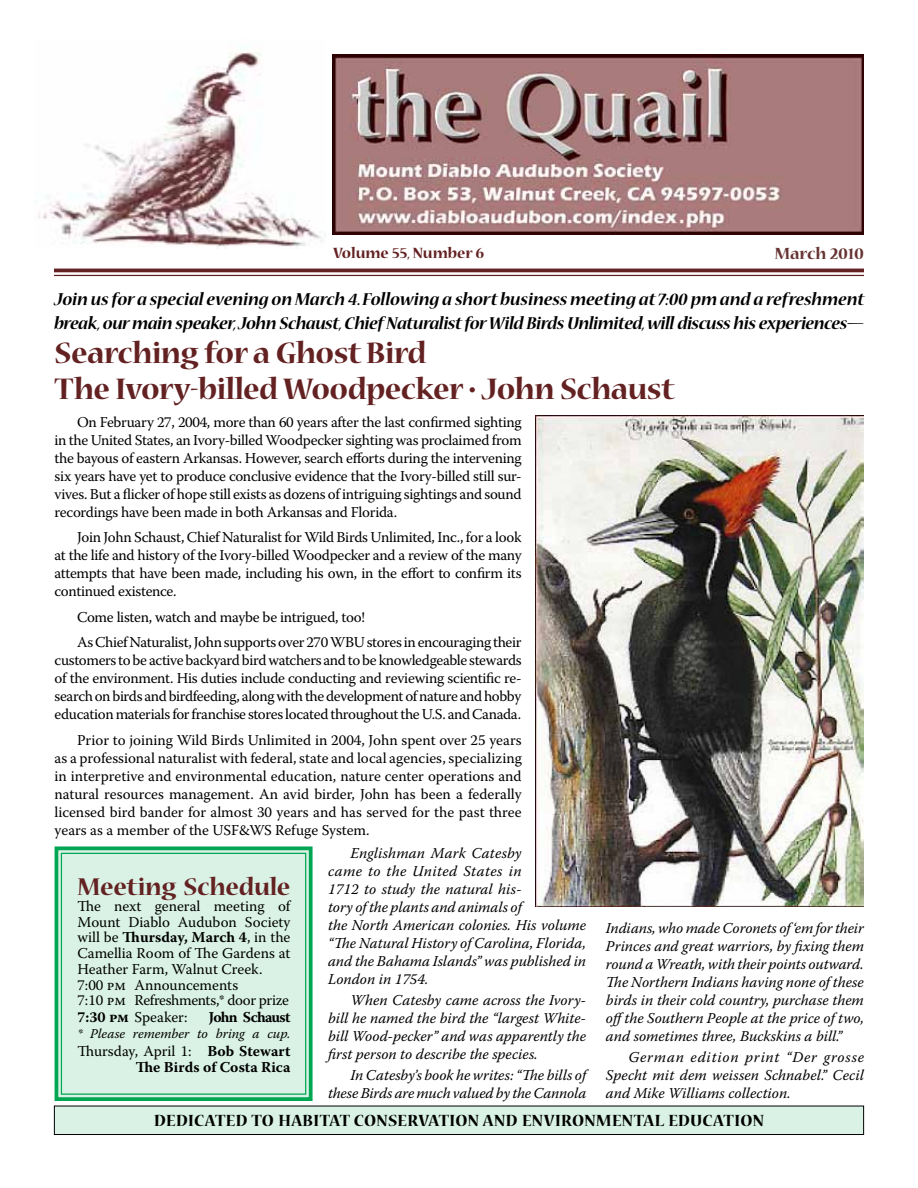
<style>
.page{position:relative;width:918px;height:1188px;background:#fff}
.page>*{position:absolute;margin:0;border:0;box-sizing:border-box;transform-origin:0 0}
.t1{font:700 33px/36px "Nueva Std";letter-spacing:-.015em;color:#632121}
.t2{font:700 27px "Nueva Std";letter-spacing:-.01em;color:#632121}
.t3{font:italic 700 19.5px/23.4px "Nueva Std";letter-spacing:-.02em;color:#000}
.t4{font:700 18px "Nueva Std";letter-spacing:.02em;color:#000}
.t5{font:700 18px "Nueva Std";color:#633}
.t6{font:700 16.5px "Nueva Std";color:#632121}
.t7{font:15px/18px "Warnock Pro";letter-spacing:-.02em;color:#000;text-align:justify}
.t8{font:italic 15px/18px "Warnock Pro";color:#000;text-align:justify}
.t9{font:15px/15.9px "Warnock Pro";color:#000}
.t10{font:700 15px/15.8px "Warnock Pro";color:#000;text-align:right}
.t11{font:700 15px "Warnock Pro";letter-spacing:-.05em;color:#000}
.t12{font:italic 13.5px "Warnock Pro";color:#000}
.s1{font-weight:700}
.s2{font-weight:400}
</style>
<div class="page">
<svg style="left:54px;top:846px;width:259px;height:255px;background:#cbeddb"></svg>
<div style="left:61px;top:853px;width:245px;height:242px;border:1px solid #00a651"></div>
<img style="left:535px;top:416px;width:329px;height:491px">
<hr style="left:54px;top:269px;width:810px;height:3px;background:#632121">
<hr style="left:54px;top:275px;width:810px;height:1px;background:#632121">
<img style="left:38px;top:52px;width:288px;height:195px">
<div style="left:54px;top:1106px;width:810px;height:29px;background:#d9f2e5"></div>
<div style="left:54px;top:1106px;width:810px;height:29px;border:1px solid #000"></div>
<img style="left:333px;top:54px;width:531px;height:181px">
<p class="t6" style="left:333px;top:245px;width:153px">Volume 55, Number 6</p>
<p class="t5" style="left:775px;top:245px;width:91px">March 2010</p>
<h3 class="t3" style="left:54px;top:288px;width:812px">Join us for a special evening on March 4. Following a short business meeting at 7:00 pm and a refreshment break, our main speaker, John Schaust, Chief Naturalist for Wild Birds Unlimited, will discuss his experiences—</h3>
<h1 class="t1" style="left:55px;top:337px;width:622px">Searching for a Ghost Bird<br>The Ivory-billed Woodpecker • John Schaust</h1>
<p class="t7" style="left:55px;top:412px;width:469px;text-indent:22px">On February 27, 2004, more than 60 years after the last confirmed sighting in the United States, an Ivory-billed Woodpecker sighting was proclaimed from the bayous of eastern Arkansas. However, search efforts during the intervening six years have yet to produce conclusive evidence that the Ivory-billed still sur&shy;vives. But a flicker of hope still exists as dozens of intriguing sightings and sound recordings have been made in both Arkansas and Florida.</p>
<p class="t7" style="left:55px;top:528px;width:469px;text-indent:22px">Join John Schaust, Chief Naturalist for Wild Birds Unlimited, Inc., for a look at the life and history of the Ivory-billed Woodpecker and a review of the many attempts that have been made, including his own, in the effort to confirm its continued existence.</p>
<p class="t7" style="left:77px;top:604px;width:446px;line-height:25.5px">Come listen, watch and maybe be intrigued, too!<br>As Chief Naturalist, John supports over 270 WBU stores in encouraging their</p>
<p class="t7" style="left:55px;top:651px;width:469px">customers to be active backyard bird watchers and to be knowledgeable stewards of the environment. His duties include conducting and reviewing scientific re&shy;search on birds and birdfeeding, along with the development of nature and hobby education materials for franchise stores located throughout the U.S. and Canada.</p>
<p class="t7" style="left:55px;top:730px;width:469px;text-indent:22px">Prior to joining Wild Birds Unlimited in 2004, John spent over 25 years as a professional naturalist with federal, state and local agencies, specializing in interpretive and environmental education, nature center operations and natural resources management. An avid birder, John has been a federally licensed bird bander for almost 30 years and has served for the past three years as a member of the USF&amp;WS Refuge System.</p>
<p class="t8" style="left:328px;top:843px;width:260px;text-align:left;text-indent:22px">Englishman Mark Catesby<br>came to the United States in<br>1712 to study the natural his-<br>tory of the plants and animals of<br>the North American colonies. His volume “The Natural History of Carolina, Florida, and the Bahama Islands” was published in<br>London in 1754.</p>
<p class="t8" style="left:328px;top:990px;width:259px;text-indent:22px">When Catesby came across the Ivory&shy;bill he named the bird the “largest White&shy;bill Wood-pecker” and was apparently the first person to describe the species.</p>
<p class="t8" style="left:328px;top:1065px;width:260px;text-align:right">In Catesby’s book he writes: “The bills of these Birds are much valued by the Cannola</p>
<h2 class="t2" style="left:77px;top:874px;width:215px">Meeting Schedule</h2>
<p class="t9" style="left:77px;top:898px;width:215px">The next general meeting of<br>Mount Diablo Audubon Society will be <span class="s1">Thursday, March 4</span>, in the<br>Camellia Room of The Gardens at<br>Heather Farm, Walnut Creek.<br>7:00 pm Announcements<br>7:10 pm Refreshments,* door prize<br><span class="s1">7:30 pm</span> Speaker:</p>
<p class="t11" style="left:209px;top:1008px;width:83px">John Schaust</p>
<p class="t12" style="left:77px;top:1025px;width:215px">* Please remember to bring a cup.</p>
<p class="t10" style="left:77px;top:1043px;width:215px"><span class="s2">Thursday, April 1:</span> Bob Stewart<br>The Birds of Costa Rica</p>
<p class="t8" style="left:606px;top:919px;width:260px">Indians, who made Coronets of ‘em for their Princes and great warriors, by fixing them round a Wreath, with their points outward.<br>The Northern Indians having none of these birds in their cold country, purchase them offthe Southern People at the price of two, and sometimes three, Buckskins a bill.”</p>
<p class="t8" style="left:606px;top:1048px;width:260px;text-indent:22px">German edition print “Der grosse Specht mit dem weissen Schnabel.” Cecil and Mike Williams collection.</p>
<p class="t4" style="left:154px;top:1112px;width:611px">DEDICATED TO HABITAT CONSERVATION AND ENVIRONMENTAL EDUCATION</p>
</div>
